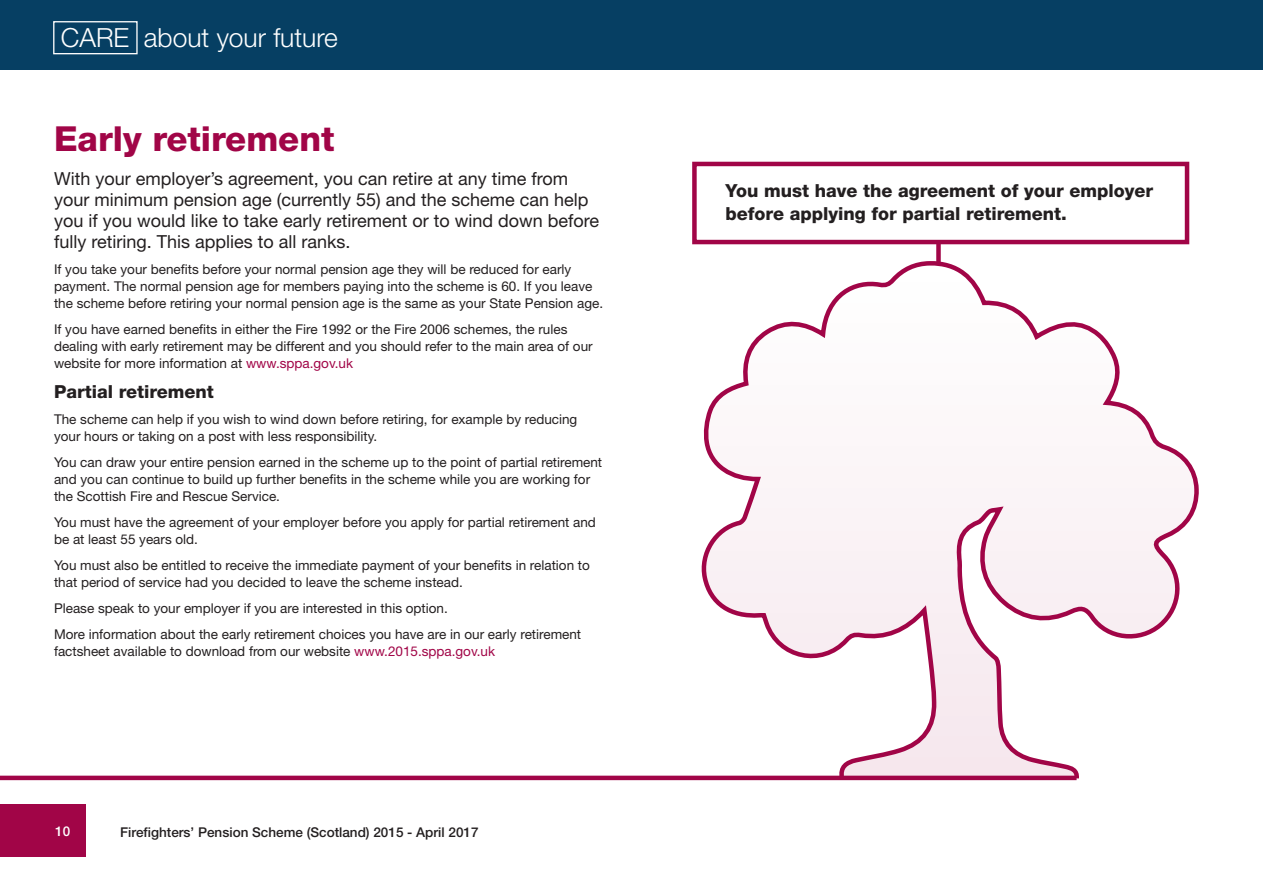
<style>
.page{position:relative;width:1263px;height:893px;background:#fff}
.page>*{position:absolute;margin:0;border:0;box-sizing:border-box;transform-origin:0 0}
.t1{font:800 34.5px "Helvetica Neue LT Std";color:#a10547}
.t2{font:300 26.4px "Helvetica Neue LT Std";color:#fff}
.t3{font:18px/21px "Helvetica Neue LT Std";color:#231f20}
.t4{font:800 18px/22.5px "Helvetica Neue LT Std";color:#231f20}
.t5{font:13.5px/17.2px "Helvetica Neue LT Std";color:#231f20}
.t6{font:500 13.5px "Helvetica Neue LT Std";color:#231f20}
.t7{font:500 13.5px "Helvetica Neue LT Std";color:#fff}
.s1{color:#a10547}
</style>
<div class="page">
<div style="left:0;top:0;width:1263px;height:70px;background:#063f63"></div>
<div style="left:53px;top:21px;width:85px;height:33px;border:1px solid #fff"></div>
<div style="left:0;top:805px;width:86px;height:52px;background:#a10547"></div>
<div style="left:692px;top:162px;width:497px;height:82px;background:#fff;border:4px solid #a10547"></div>
<hr style="left:0;top:776px;width:1076px;height:4px;background:#a10547">
<svg style="left:703px;top:263px;width:493px;height:515px"></svg>
<div style="left:936px;top:241px;width:5px;height:23px;background:#a10547"></div>
<h2 class="t2" style="left:61px;top:22px;width:279px">CARE about your future</h2>
<p class="t1" style="left:54px;top:118px;width:282px">Early retirement</p>
<p class="t3" style="left:54px;top:168px;width:547px">With your employer’s agreement, you can retire at any time from your minimum pension age (currently 55) and the scheme can help you if you would like to take early retirement or to wind down before fully retiring. This applies to all ranks.</p>
<p class="t5" style="left:54px;top:260px;width:551px">If you take your benefits before your normal pension age they will be reduced for early payment. The normal pension age for members paying into the scheme is 60. If you leave the scheme before retiring your normal pension age is the same as your State Pension age.</p>
<p class="t5" style="left:54px;top:320px;width:540px">If you have earned benefits in either the Fire 1992 or the Fire 2006 schemes, the rules dealing with early retirement may be different and you should refer to the main area of our website for more information at <span class="s1">www.sppa.gov.uk</span></p>
<p class="t4" style="left:54px;top:380px;width:161px">Partial retirement</p>
<p class="t5" style="left:54px;top:410px;width:525px">The scheme can help if you wish to wind down before retiring, for example by reducing your hours or taking on a post with less responsibility.</p>
<p class="t5" style="left:54px;top:453px;width:550px">You can draw your entire pension earned in the scheme up to the point of partial retirement and you can continue to build up further benefits in the scheme while you are working for the Scottish Fire and Rescue Service.</p>
<p class="t5" style="left:54px;top:513px;width:543px">You must have the agreement of your employer before you apply for partial retirement and be at least 55 years old.</p>
<p class="t5" style="left:54px;top:556px;width:537px">You must also be entitled to receive the immediate payment of your benefits in relation to that period of service had you decided to leave the scheme instead.</p>
<p class="t5" style="left:54px;top:599px;width:395px">Please speak to your employer if you are interested in this option.</p>
<p class="t5" style="left:54px;top:625px;width:529px">More information about the early retirement choices you have are in our early retirement factsheet available to download from our website <span class="s1">www.2015.sppa.gov.uk</span></p>
<p class="t7" style="left:55px;top:823px;width:17px">10</p>
<p class="t6" style="left:120px;top:824px;width:360px">Firefighters’ Pension Scheme (Scotland) 2015 - April 2017</p>
<p class="t4" style="left:726px;top:179px;width:429px">You must have the agreement of your employer before applying for partial retirement.</p>
</div>
